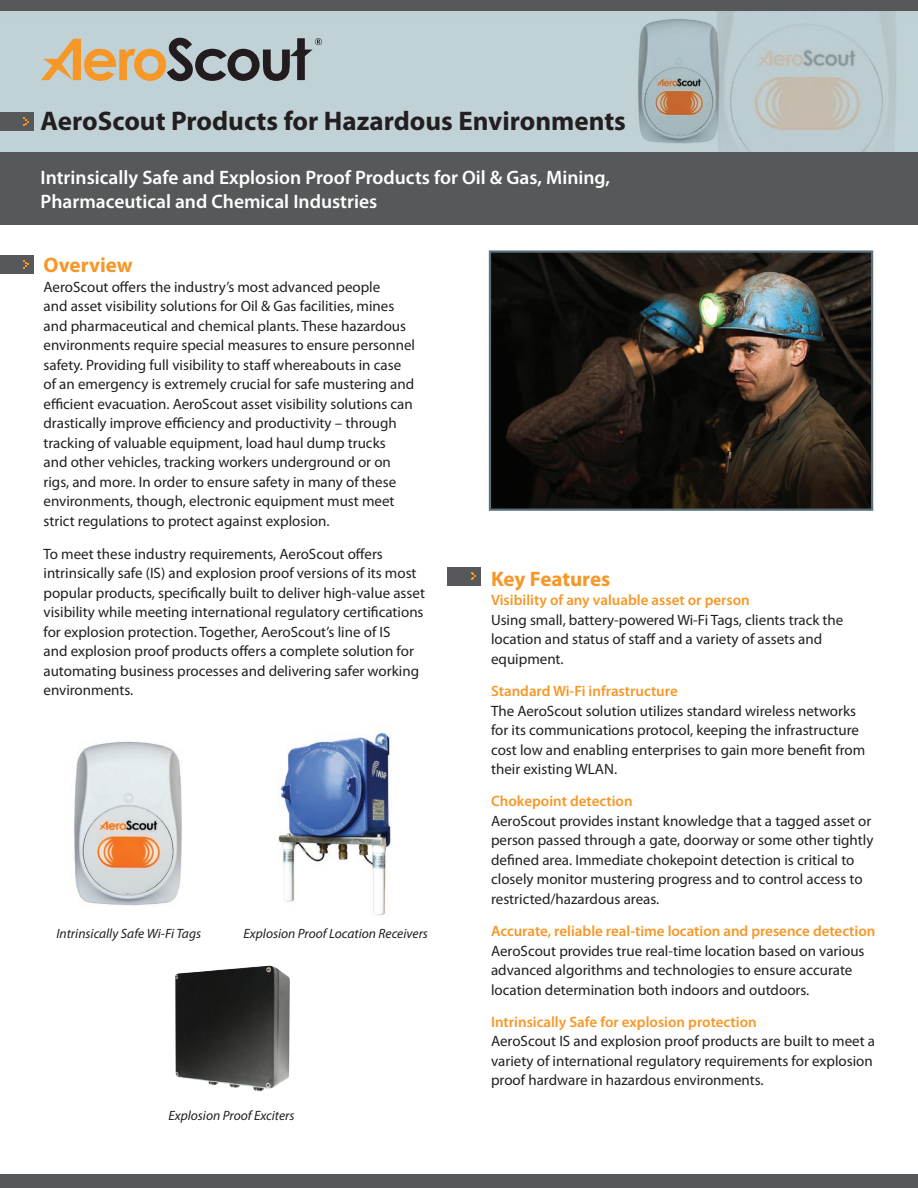
<style>
.page{position:relative;width:918px;height:1188px;background:#fff}
.page>*{position:absolute;margin:0;border:0;box-sizing:border-box;transform-origin:0 0}
.t1{font:700 27px "Myriad Pro";color:#231f20}
.t2{font:700 21px "Myriad Pro";color:#f79727}
.t3{font:600 19.5px "Myriad Pro";color:#fff}
.t4{font:15px/19.5px "Myriad Pro";color:#231f20}
.t5{font:600 15px "Myriad Pro";color:#f79727}
.t6{font:italic 13.5px "Myriad Pro";color:#231f20}
</style>
<div class="page">
<div style="left:0;top:0;width:918px;height:224px;background:#57585a"></div>
<div style="left:0;top:1174px;width:918px;height:14px;background:#57585a"></div>
<img style="left:0;top:11px;width:918px;height:141px">
<svg style="left:41px;top:38px;width:281px;height:43px;background:#a9a08f"></svg>
<div style="left:0;top:112px;width:34px;height:19px;background:#57585a"></div>
<svg style="left:24px;top:118px;width:5px;height:8px"></svg>
<div style="left:0;top:255px;width:34px;height:19px;background:#57585a"></div>
<svg style="left:24px;top:260px;width:5px;height:8px"></svg>
<div style="left:447px;top:567px;width:34px;height:18px;background:#57585a"></div>
<svg style="left:471px;top:572px;width:5px;height:8px"></svg>
<img style="left:74px;top:741px;width:108px;height:165px">
<img style="left:278px;top:732px;width:113px;height:184px">
<img style="left:175px;top:966px;width:115px;height:125px">
<svg style="left:488px;top:250px;width:386px;height:261px;background:#2c2823"></svg>
<p class="t1" style="left:40px;top:103px;width:587px">AeroScout Products for Hazardous Environments</p>
<p class="t3" style="left:40px;top:165px;width:571px">Intrinsically Safe and Explosion Proof Products for Oil &amp; Gas, Mining,</p>
<p class="t3" style="left:40px;top:189px;width:338px">Pharmaceutical and Chemical Industries</p>
<p class="t2" style="left:44px;top:251px;width:91px">Overview</p>
<p class="t4" style="left:44px;top:277px;width:373px">AeroScout offers the industry’s most advanced people<br>and asset visibility solutions for Oil &amp; Gas facilities, mines and pharmaceutical and chemical plants. These hazardous environments require special measures to ensure personnel safety. Providing full visibility to staff whereabouts in case of an emergency is extremely crucial for safe mustering and efficient evacuation. AeroScout asset visibility solutions can drastically improve efficiency and productivity – through tracking of valuable equipment, load haul dump trucks<br>and other vehicles, tracking workers underground or on rigs, and more. In order to ensure safety in many of these environments, though, electronic equipment must meet strict regulations to protect against explosion.</p>
<p class="t4" style="left:44px;top:544px;width:383px">To meet these industry requirements, AeroScout offers intrinsically safe (IS) and explosion proof versions of its most popular products, specifically built to deliver high-value asset visibility while meeting international regulatory certifications for explosion protection. Together, AeroScout’s line of IS<br>and explosion proof products offers a complete solution for automating business processes and delivering safer working environments.</p>
<p class="t6" style="left:56px;top:926px;width:146px">Intrinsically Safe Wi-Fi Tags</p>
<p class="t6" style="left:244px;top:926px;width:186px">Explosion Proof Location Receivers</p>
<p class="t6" style="left:168px;top:1107px;width:128px">Explosion Proof Exciters</p>
<p class="t2" style="left:491px;top:565px;width:121px">Key Features</p>
<p class="t5" style="left:491px;top:591px;width:260px">Visibility of any valuable asset or person</p>
<p class="t4" style="left:491px;top:610px;width:354px">Using small, battery-powered Wi-Fi Tags, clients track the location and status of staff and a variety of assets and equipment.</p>
<p class="t5" style="left:491px;top:681px;width:188px">Standard Wi-Fi infrastructure</p>
<p class="t4" style="left:491px;top:701px;width:376px">The AeroScout solution utilizes standard wireless networks for its communications protocol, keeping the infrastructure cost low and enabling enterprises to gain more benefit from their existing WLAN.</p>
<p class="t5" style="left:491px;top:792px;width:143px">Chokepoint detection</p>
<p class="t4" style="left:491px;top:811px;width:384px">AeroScout provides instant knowledge that a tagged asset or person passed through a gate, doorway or some other tightly defined area. Immediate chokepoint detection is critical to closely monitor mustering progress and to control access to restricted/hazardous areas.</p>
<p class="t5" style="left:491px;top:921px;width:386px">Accurate, reliable real-time location and presence detection</p>
<p class="t4" style="left:491px;top:941px;width:375px">AeroScout provides true real-time location based on various advanced algorithms and technologies to ensure accurate location determination both indoors and outdoors.</p>
<p class="t5" style="left:491px;top:1012px;width:267px">Intrinsically Safe for explosion protection</p>
<p class="t4" style="left:491px;top:1031px;width:385px">AeroScout IS and explosion proof products are built to meet a variety of international regulatory requirements for explosion proof hardware in hazardous environments.</p>
</div>
